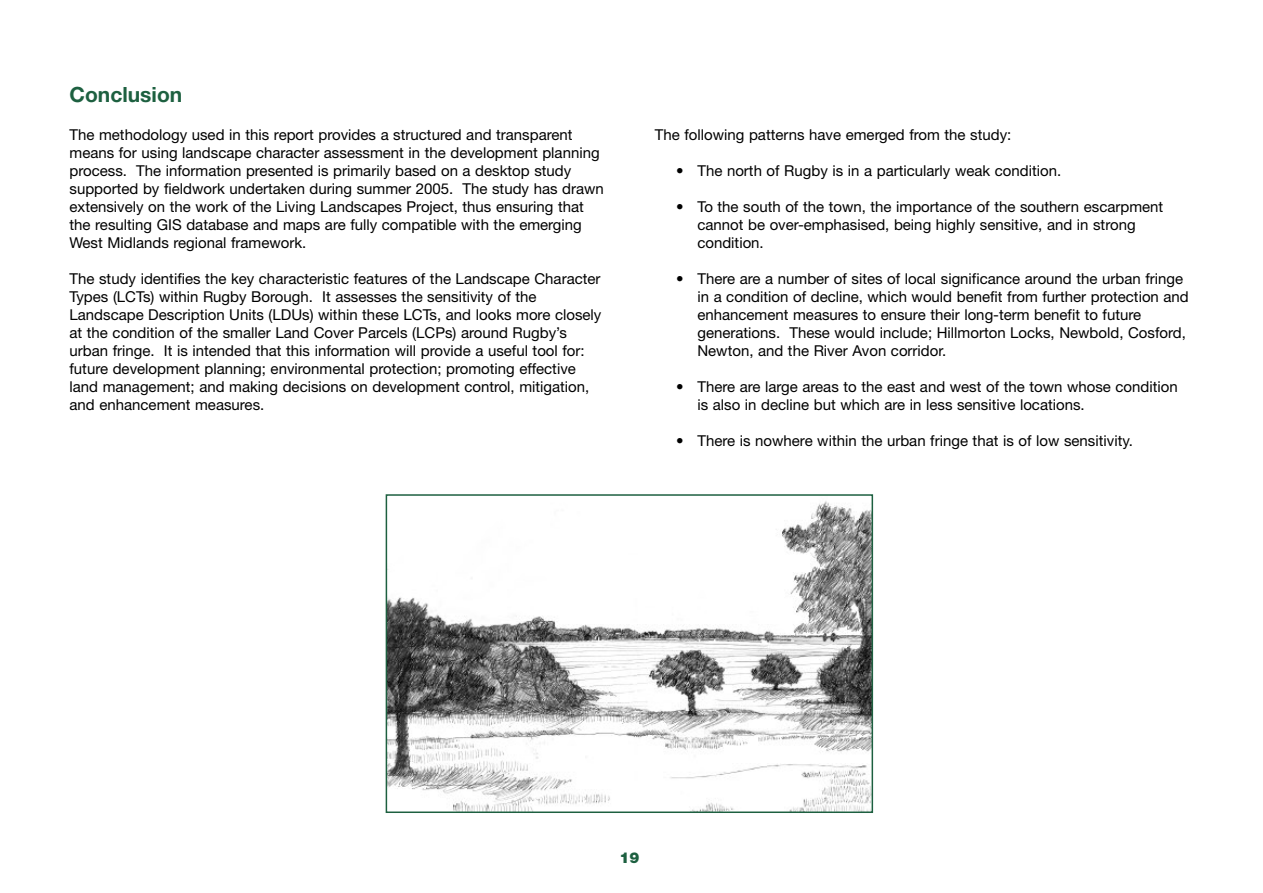
<style>
.page{position:relative;width:1263px;height:893px;background:#fff}
.page>*{position:absolute;margin:0;border:0;box-sizing:border-box;transform-origin:0 0}
.t1{font:700 21px "Helvetica Neue";color:#1d6040}
.t2{font:15px/18px "Helvetica Neue";color:#000}
.t3{font:900 15px "Helvetica Neue";color:#1d6040}
</style>
<div class="page">
<img style="left:389px;top:501px;width:481px;height:309px">
<div style="left:386px;top:494px;width:487px;height:319px;border:2px solid #1d6040"></div>
<h1 class="t1" style="left:70px;top:87px;width:114px">Conclusion</h1>
<p class="t2" style="left:70px;top:128px;width:536px">The methodology used in this report provides a structured and transparent means for using landscape character assessment in the development planning process. The information presented is primarily based on a desktop study supported by fieldwork undertaken during summer 2005. The study has drawn extensively on the work of the Living Landscapes Project, thus ensuring that the resulting GIS database and maps are fully compatible with the emerging West Midlands regional framework.</p>
<p class="t2" style="left:70px;top:272px;width:533px">The study identifies the key characteristic features of the Landscape Character Types (LCTs) within Rugby Borough. It assesses the sensitivity of the Landscape Description Units (LDUs) within these LCTs, and looks more closely at the condition of the smaller Land Cover Parcels (LCPs) around Rugby’s urban fringe. It is intended that this information will provide a useful tool for: future development planning; environmental protection; promoting effective land management; and making decisions on development control, mitigation, and enhancement measures.</p>
<p class="t2" style="left:655px;top:128px;width:358px">The following patterns have emerged from the study:</p>
<p class="t2" style="left:676px;top:164px;width:387px">• The north of Rugby is in a particularly weak condition.</p>
<p class="t2" style="left:697px;top:200px;width:467px;text-indent:-21px">• To the south of the town, the importance of the southern escarpment cannot be over-emphasised, being highly sensitive, and in strong condition.</p>
<p class="t2" style="left:697px;top:272px;width:493px;text-indent:-21px">• There are a number of sites of local significance around the urban fringe in a condition of decline, which would benefit from further protection and enhancement measures to ensure their long-term benefit to future generations. These would include; Hillmorton Locks, Newbold, Cosford, Newton, and the River Avon corridor.</p>
<p class="t2" style="left:697px;top:380px;width:482px;text-indent:-21px">• There are large areas to the east and west of the town whose condition is also in decline but which are in less sensitive locations.</p>
<p class="t2" style="left:676px;top:434px;width:458px">• There is nowhere within the urban fringe that is of low sensitivity.</p>
<p class="t3" style="left:619px;top:852px;width:22px">19</p>
</div>
